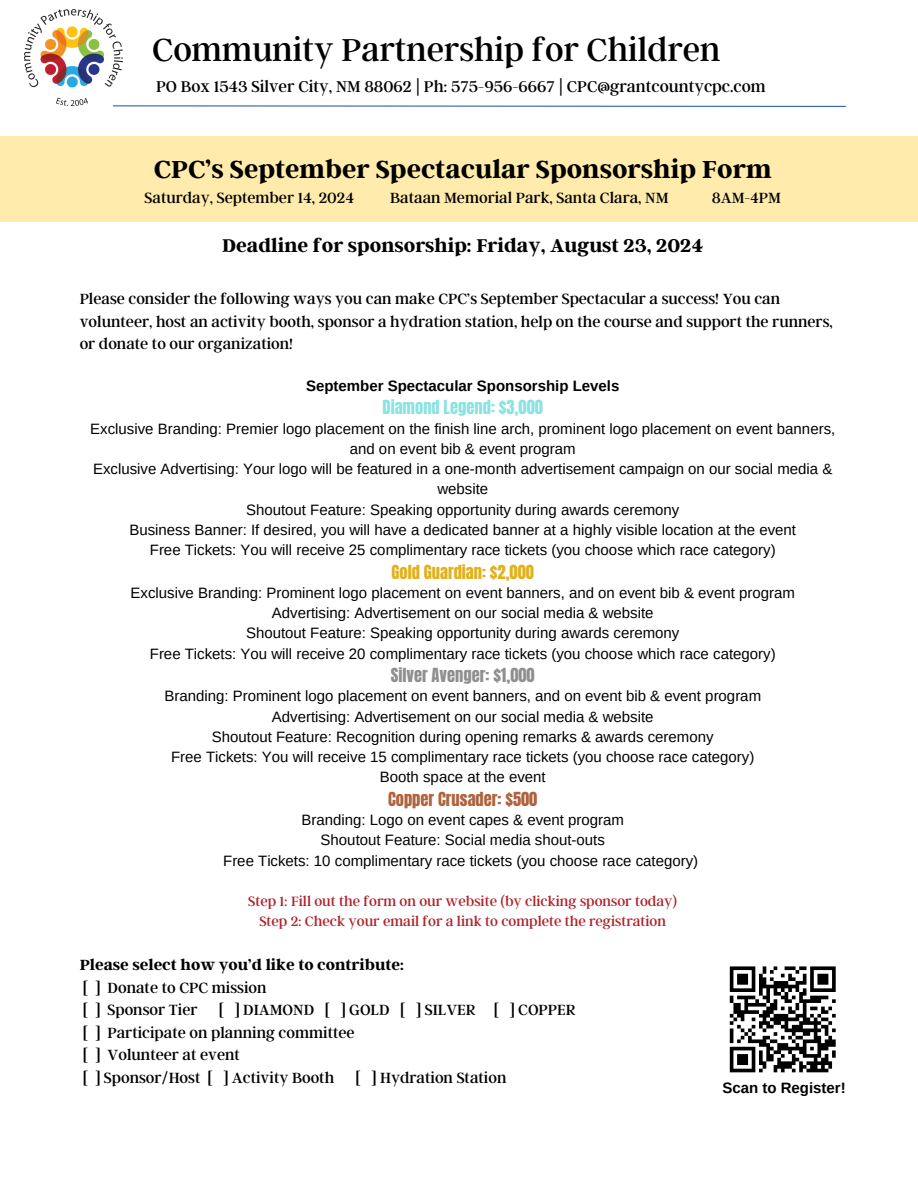
<style>
.page{position:relative;width:918px;height:1188px;background:#fff}
.page>*{position:absolute;margin:0;border:0;box-sizing:border-box;transform-origin:0 0}
.t1{font:35.25px "Argent CF";color:#000}
.t2{font:700 27.3px "Argent CF";color:#000}
.t3{font:700 20.55px "Argent CF";color:#000}
.t4{font:17.25px "Argent CF";color:#000}
.t5{font:16.5px "Anton";color:#8ae3e2}
.t6{font:16.5px "Anton";color:#8f8f8f}
.t7{font:16.5px "Anton";color:#e2b019}
.t8{font:16.5px "Anton";color:#ae633f}
.t9{font:16.35px/22.5px "Argent CF";color:#000}
.t10{font:700 16.35px/22.5px "Argent CF";color:#000}
.t11{font:15px/20.2px "Arimo";color:#000;text-align:center}
.t12{font:15px "Argent CF";color:#ae222b}
.t13{font:700 15px "Arimo";color:#000}
.s1{font-weight:400}
</style>
<div class="page">
<div style="left:0;top:136px;width:918px;height:85px;background:#ffebac"></div>
<svg style="left:113px;top:105px;width:733px;height:2px"></svg>
<svg style="left:729px;top:966px;width:107px;height:107px"></svg>
<img style="left:24px;top:9px;width:99px;height:96px">
<h2 class="t1" style="left:152px;top:27px;width:570px">Community Partnership for Children</h2>
<h2 class="t4" style="left:156px;top:75px;width:611px">PO Box 1543 Silver City, NM 88062 | Ph: 575-956-6667 | CPC@grantcountycpc.com</h2>
<p class="t2" style="left:154px;top:152px;width:619px">CPC’s September Spectacular Sponsorship Form</p>
<p class="t9" style="left:145px;top:186px;width:211px">Saturday, September 14, 2024</p>
<p class="t9" style="left:390px;top:186px;width:280px">Bataan Memorial Park, Santa Clara, NM</p>
<p class="t9" style="left:712px;top:186px;width:71px">8AM-4PM</p>
<h2 class="t3" style="left:222px;top:232px;width:483px">Deadline for sponsorship: Friday, August 23, 2024</h2>
<h2 class="t9" style="left:80px;top:287px;width:755px">Please consider the following ways you can make CPC’s September Spectacular a success! You can volunteer, host an activity booth, sponsor a hydration station, help on the course and support the runners, or donate to our organization!</h2>
<h1 class="t13" style="left:306px;top:377px;width:315px">September Spectacular Sponsorship Levels</h1>
<h2 class="t5" style="left:383px;top:396px;width:162px">Diamond Legend: $3,000</h2>
<p class="t11" style="left:90px;top:418px;width:747px">Exclusive Branding: Premier logo placement on the finish line arch, prominent logo placement on event banners,</p>
<p class="t11" style="left:350px;top:438px;width:227px">and on event bib &amp; event program</p>
<p class="t11" style="left:93px;top:459px;width:741px">Exclusive Advertising: Your logo will be featured in a one-month advertisement campaign on our social media &amp; website</p>
<p class="t11" style="left:246px;top:499px;width:435px">Shoutout Feature: Speaking opportunity during awards ceremony</p>
<p class="t11" style="left:129px;top:519px;width:668px">Business Banner: If desired, you will have a dedicated banner at a highly visible location at the event</p>
<p class="t11" style="left:150px;top:540px;width:627px">Free Tickets: You will receive 25 complimentary race tickets (you choose which race category)</p>
<p class="t7" style="left:391px;top:560px;width:144px">Gold Guardian: $2,000</p>
<p class="t11" style="left:131px;top:582px;width:666px">Exclusive Branding: Prominent logo placement on event banners, and on event bib &amp; event program</p>
<p class="t11" style="left:272px;top:603px;width:383px">Advertising: Advertisement on our social media &amp; website</p>
<p class="t11" style="left:246px;top:623px;width:435px">Shoutout Feature: Speaking opportunity during awards ceremony</p>
<p class="t11" style="left:150px;top:643px;width:627px">Free Tickets: You will receive 20 complimentary race tickets (you choose which race category)</p>
<p class="t6" style="left:391px;top:663px;width:146px">Silver Avenger: $1,000</p>
<p class="t11" style="left:164px;top:686px;width:598px">Branding: Prominent logo placement on event banners, and on event bib &amp; event program</p>
<p class="t11" style="left:272px;top:706px;width:383px">Advertising: Advertisement on our social media &amp; website</p>
<p class="t11" style="left:212px;top:726px;width:503px">Shoutout Feature: Recognition during opening remarks &amp; awards ceremony</p>
<p class="t11" style="left:171px;top:747px;width:585px">Free Tickets: You will receive 15 complimentary race tickets (you choose race category)</p>
<p class="t11" style="left:380px;top:767px;width:167px">Booth space at the event</p>
<p class="t8" style="left:388px;top:787px;width:151px">Copper Crusader: $500</p>
<p class="t11" style="left:301px;top:810px;width:324px">Branding: Logo on event capes &amp; event program</p>
<p class="t11" style="left:321px;top:830px;width:286px">Shoutout Feature: Social media shout-outs</p>
<p class="t11" style="left:223px;top:850px;width:476px">Free Tickets: 10 complimentary race tickets (you choose race category)</p>
<p class="t12" style="left:248px;top:891px;width:430px">Step 1: Fill out the form on our website (by clicking sponsor today)</p>
<p class="t12" style="left:259px;top:912px;width:408px">Step 2: Check your email for a link to complete the registration</p>
<p class="t10" style="left:80px;top:953px;width:326px">Please select how you’d like to contribute: <span class="s1">[ ] Donate to CPC mission<br>[ ] Sponsor Tier</span></p>
<p class="t9" style="left:83px;top:998px;width:494px;text-indent:136px">[ ] DIAMOND [ ] GOLD [ ] SILVER [ ] COPPER [ ] Participate on planning committee<br>[ ] Volunteer at event<br>[ ] Sponsor/Host [ ] Activity Booth</p>
<p class="t9" style="left:356px;top:1065px;width:152px">[ ] Hydration Station</p>
<p class="t13" style="left:722px;top:1079px;width:125px">Scan to Register!</p>
</div>
